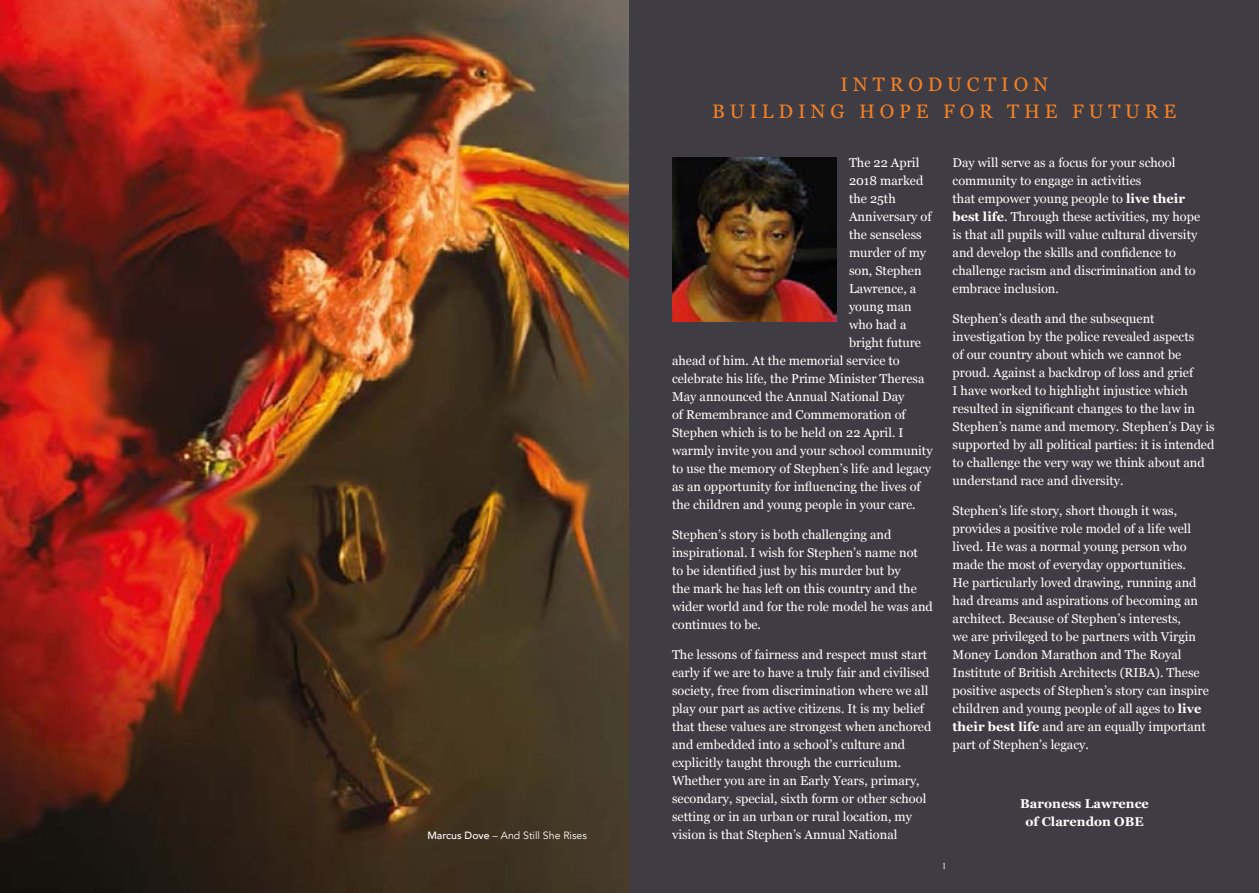
<style>
.page{position:relative;width:1259px;height:893px;background:#fff}
.page>*{position:absolute;margin:0;border:0;box-sizing:border-box;transform-origin:0 0}
.t1{font:19.5px/27px "Georgia";letter-spacing:.25em;color:#f58025;text-align:center}
.t2{font:12.75px/18px "Georgia";color:#fff}
.t3{font:700 12.75px/18px "Georgia";color:#fff;text-align:center}
.t4{font:10.65px "Perpetua";color:#fff}
.t5{font:10.5px "Avenir";color:#fff}
.s1{font-weight:500}
.s2{font-weight:700}
</style>
<div class="page">
<img style="left:0;top:0;width:629px;height:893px">
<div style="left:629px;top:0;width:630px;height:893px;background:#3f3d43"></div>
<img style="left:672px;top:157px;width:164px;height:165px">
<p class="t5" style="left:427px;top:829px;width:161px"><span class="s1">Marcus Dove</span> – And Still She Rises</p>
<h1 class="t1" style="left:712px;top:70px;width:465px">INTRODUCTION<br>BUILDING HOPE FOR THE FUTURE</h1>
<p class="t2" style="left:849px;top:153px;width:72px">The 22 April</p>
<p class="t2" style="left:849px;top:171px;width:76px">2018 marked</p>
<p class="t2" style="left:849px;top:189px;width:48px">the 25th</p>
<p class="t2" style="left:849px;top:207px;width:84px">Anniversary of</p>
<p class="t2" style="left:849px;top:225px;width:74px">the senseless</p>
<p class="t2" style="left:849px;top:243px;width:79px">murder of my</p>
<p class="t2" style="left:849px;top:261px;width:74px">son, Stephen</p>
<p class="t2" style="left:849px;top:279px;width:69px">Lawrence, a</p>
<p class="t2" style="left:849px;top:297px;width:64px">young man</p>
<p class="t2" style="left:849px;top:315px;width:59px">who had a</p>
<p class="t2" style="left:849px;top:333px;width:74px">bright future</p>
<p class="t2" style="left:672px;top:351px;width:229px">ahead of him. At the memorial service to</p>
<p class="t2" style="left:672px;top:369px;width:254px">celebrate his life, the Prime Minister Theresa</p>
<p class="t2" style="left:672px;top:387px;width:234px">May announced the Annual National Day</p>
<p class="t2" style="left:672px;top:405px;width:235px">of Remembrance and Commemoration of</p>
<p class="t2" style="left:672px;top:423px;width:233px">Stephen which is to be held on 22 April. I</p>
<p class="t2" style="left:672px;top:441px;width:262px">warmly invite you and your school community</p>
<p class="t2" style="left:672px;top:459px;width:261px">to use the memory of Stephen’s life and legacy</p>
<p class="t2" style="left:672px;top:477px;width:250px">as an opportunity for influencing the lives of</p>
<p class="t2" style="left:672px;top:495px;width:245px">the children and young people in your care.</p>
<p class="t2" style="left:672px;top:525px;width:262px">Stephen’s story is both challenging and inspirational. I wish for Stephen’s name not<br>to be identified just by his murder but by<br>the mark he has left on this country and the wider world and for the role model he was and continues to be.</p>
<p class="t2" style="left:672px;top:645px;width:261px">The lessons of fairness and respect must start early if we are to have a truly fair and civilised society, free from discrimination where we all play our part as active citizens. It is my belief that these values are strongest when anchored and embedded into a school’s culture and explicitly taught through the curriculum.<br>Whether you are in an Early Years, primary, secondary, special, sixth form or other school setting or in an urban or rural location, my vision is that Stephen’s Annual National</p>
<p class="t2" style="left:952px;top:153px;width:249px">Day will serve as a focus for your school community to engage in activities<br>that empower young people to <span class="s2">live their best life</span>. Through these activities, my hope is that all pupils will value cultural diversity and develop the skills and confidence to challenge racism and discrimination and to embrace inclusion.</p>
<p class="t2" style="left:952px;top:309px;width:264px">Stephen’s death and the subsequent investigation by the police revealed aspects<br>of our country about which we cannot be proud. Against a backdrop of loss and grief<br>I have worked to highlight injustice which resulted in significant changes to the law in Stephen’s name and memory. Stephen’s Day is supported by all political parties: it is intended to challenge the very way we think about and understand race and diversity.</p>
<p class="t2" style="left:952px;top:501px;width:258px">Stephen’s life story, short though it was, provides a positive role model of a life well lived. He was a normal young person who made the most of everyday opportunities.<br>He particularly loved drawing, running and had dreams and aspirations of becoming an architect. Because of Stephen’s interests,<br>we are privileged to be partners with Virgin Money London Marathon and The Royal Institute of British Architects (RIBA). These positive aspects of Stephen’s story can inspire children and young people of all ages to <span class="s2">live their best life</span> and are an equally important part of Stephen’s legacy.</p>
<p class="t3" style="left:1020px;top:794px;width:130px">Baroness Lawrence of Clarendon OBE</p>
<p class="t4" style="left:941px;top:859px;width:6px">1</p>
</div>
